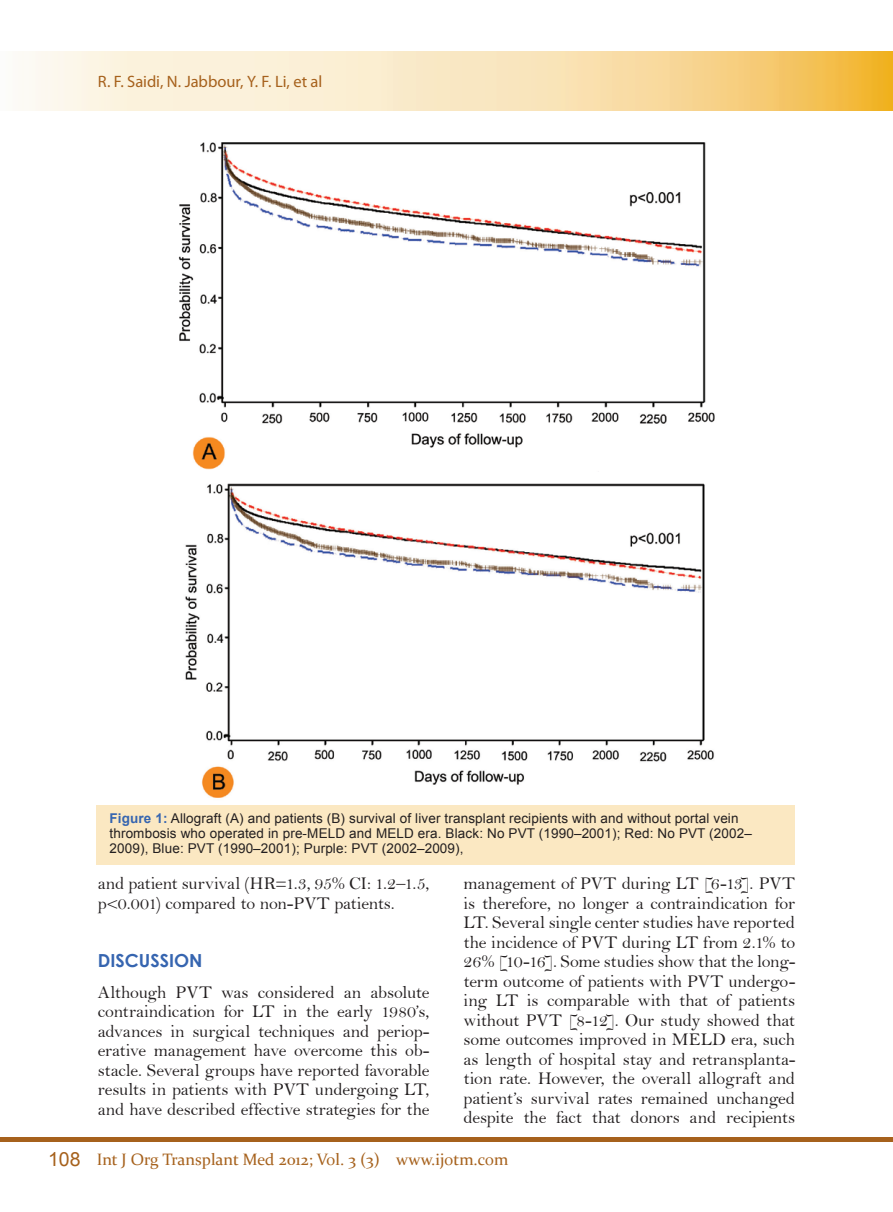
<style>
.page{position:relative;width:893px;height:1212px;background:#fff}
.page>*{position:absolute;margin:0;border:0;box-sizing:border-box;transform-origin:0 0}
.Body{font:18px/19.5px "Bell";letter-spacing:-.015em;color:#231f20;text-align:justify}
.Heading{font:700 18px "Century Gothic";color:#3665b0}
.t1{font:16.5px "Constantia";color:#a6611c}
.Runnig_Author{font:16.5px "Myriad Pro";letter-spacing:-.005em;color:#a6611c}
.Figure{font:13.5px/15px "Arial";letter-spacing:.01em;color:#231f20}
.s1{font-weight:700;color:#3665b0}
.s2{font-family:"Arial";font-size:19.5px}
</style>
<div class="page">
<div style="left:0;top:1137px;width:893px;height:5px;background:#a6611c"></div>
<img style="left:22px;top:52px;width:871px;height:59px">
<img style="left:178px;top:142px;width:537px;height:656px">
<div style="left:97px;top:805px;width:698px;height:59px;background:#fbe8c2"></div>
<p class="Runnig_Author" style="left:98px;top:72px;width:226px">R. F. Saidi, N. Jabbour, Y. F. Li, et al</p>
<p class="Figure" style="left:110px;top:811px;width:644px"><span class="s1">Figure 1:</span> Allograft (A) and patients (B) survival of liver transplant recipients with and without portal vein thrombosis who operated in pre-MELD and MELD era. Black: No PVT (1990–2001); Red: No PVT (2002–<br>2009), Blue: PVT (1990–2001); Purple: PVT (2002–2009),</p>
<p class="Body" style="left:98px;top:874px;width:333px">and patient survival (HR=1.3, 95% CI: 1.2–1.5, p&lt;0.001) compared to non-PVT patients.</p>
<p class="Heading" style="left:98px;top:946px;width:106px">DISCUSSION</p>
<p class="Body" style="left:98px;top:982px;width:333px">Although PVT was considered an absolute contraindication for LT in the early 1980’s, advances in surgical techniques and periop&shy;erative management have overcome this ob&shy;stacle. Several groups have reported favorable results in patients with PVT undergoing LT, and have described effective strategies for the</p>
<p class="Body" style="left:463px;top:874px;width:333px">management of PVT during LT [6-13]. PVT is therefore, no longer a contraindication for LT. Several single center studies have reported the incidence of PVT during LT from 2.1% to 26% [10-16]. Some studies show that the long&shy;term outcome of patients with PVT undergo&shy;ing LT is comparable with that of patients without PVT [8-12]. Our study showed that some outcomes improved in MELD era, such as length of hospital stay and retransplanta&shy;tion rate. However, the overall allograft and patient’s survival rates remained unchanged despite the fact that donors and recipients</p>
<p class="t1" style="left:48px;top:1148px;width:462px"><span class="s2">108</span> Int J Org Transplant Med 2012; Vol. 3 (3) www.ijotm.com</p>
</div>
